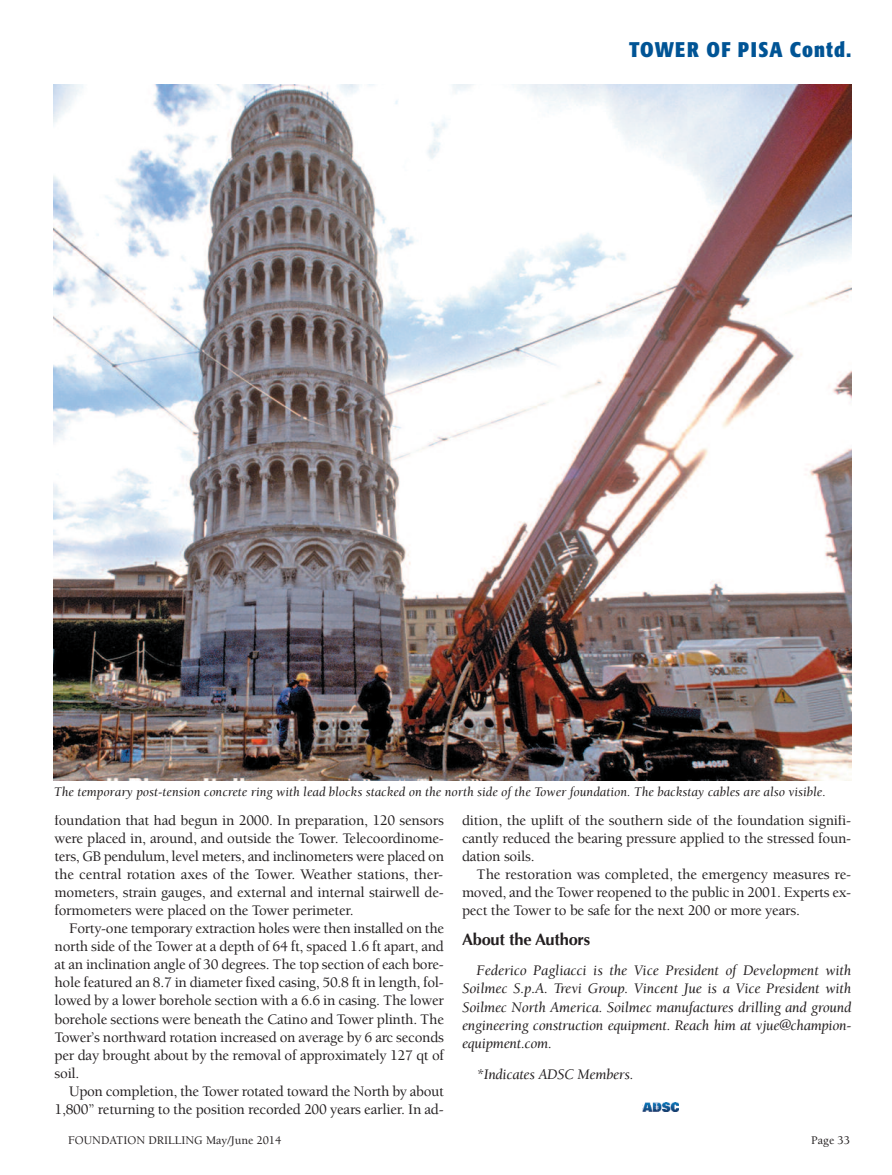
<style>
.page{position:relative;width:892px;height:1175px;background:#fff}
.page>*{position:absolute;margin:0;border:0;box-sizing:border-box;transform-origin:0 0}
.t1{font:700 condensed 21px "Formata";letter-spacing:.05em;color:#005495}
.t2{font:700 16.5px "Optima";letter-spacing:-.015em;color:#231f20}
.t3{font:500 15px/18px "Berkeley";letter-spacing:-.015em;color:#231f20;text-align:justify}
.t4{font:italic 15px/18px "Berkeley";letter-spacing:-.015em;color:#231f20;text-align:justify}
.t5{font:italic 13.5px "Berkeley";color:#231f20}
.t6{font:500 12px "Berkeley";color:#231f20}
</style>
<div class="page">
<img style="left:642px;top:1102px;width:36px;height:9px">
<img style="left:54px;top:84px;width:797px;height:696px">
<h1 class="t1" style="left:629px;top:41px;width:224px">TOWER OF PISA Contd.</h1>
<p class="t5" style="left:54px;top:786px;width:773px">The temporary post-tension concrete ring with lead blocks stacked on the north side of the Tower foundation. The backstay cables are also visible.</p>
<p class="t3" style="left:55px;top:813px;width:391px">foundation that had begun in 2000. In preparation, 120 sensors were placed in, around, and outside the Tower. Telecoordinome&shy;ters, GB pendulum, level meters, and inclinometers were placed on the central rotation axes of the Tower. Weather stations, ther&shy;mometers, strain gauges, and external and internal stairwell de&shy;formometers were placed on the Tower perimeter.</p>
<p class="t3" style="left:55px;top:921px;width:391px;text-indent:15px">Forty-one temporary extraction holes were then installed on the north side of the Tower at a depth of 64 ft, spaced 1.6 ft apart, and at an inclination angle of 30 degrees. The top section of each bore&shy;hole featured an 8.7 in diameter fixed casing, 50.8 ft in length, fol&shy;lowed by a lower borehole section with a 6.6 in casing. The lower borehole sections were beneath the Catino and Tower plinth. The Tower’s northward rotation increased on average by 6 arc seconds per day brought about by the removal of approximately 127 qt of soil.</p>
<p class="t3" style="left:55px;top:1083px;width:391px;text-align:right">Upon completion, the Tower rotated toward the North by about<br>1,800” returning to the position recorded 200 years earlier. In ad-</p>
<p class="t3" style="left:462px;top:813px;width:391px">dition, the uplift of the southern side of the foundation signifi&shy;cantly reduced the bearing pressure applied to the stressed foun&shy;dation soils.</p>
<p class="t3" style="left:462px;top:867px;width:391px;text-indent:15px">The restoration was completed, the emergency measures re&shy;moved, and the Tower reopened to the public in 2001. Experts ex&shy;pect the Tower to be safe for the next 200 or more years.</p>
<p class="t2" style="left:462px;top:930px;width:130px">About the Authors</p>
<p class="t4" style="left:462px;top:963px;width:391px;text-indent:15px">Federico Pagliacci is the Vice President of Development with Soilmec S.p.A. Trevi Group. Vincent Jue is a Vice President with Soilmec North America. Soilmec manufactures drilling and ground engineering construction equipment. Reach him at vjue@champion&shy;equipment.com.</p>
<p class="t4" style="left:476px;top:1066px;width:158px">*Indicates ADSC Members.</p>
<p class="t6" style="left:68px;top:1135px;width:215px">FOUNDATION DRILLING May/June 2014</p>
<p class="t6" style="left:811px;top:1135px;width:40px">Page 33</p>
</div>
